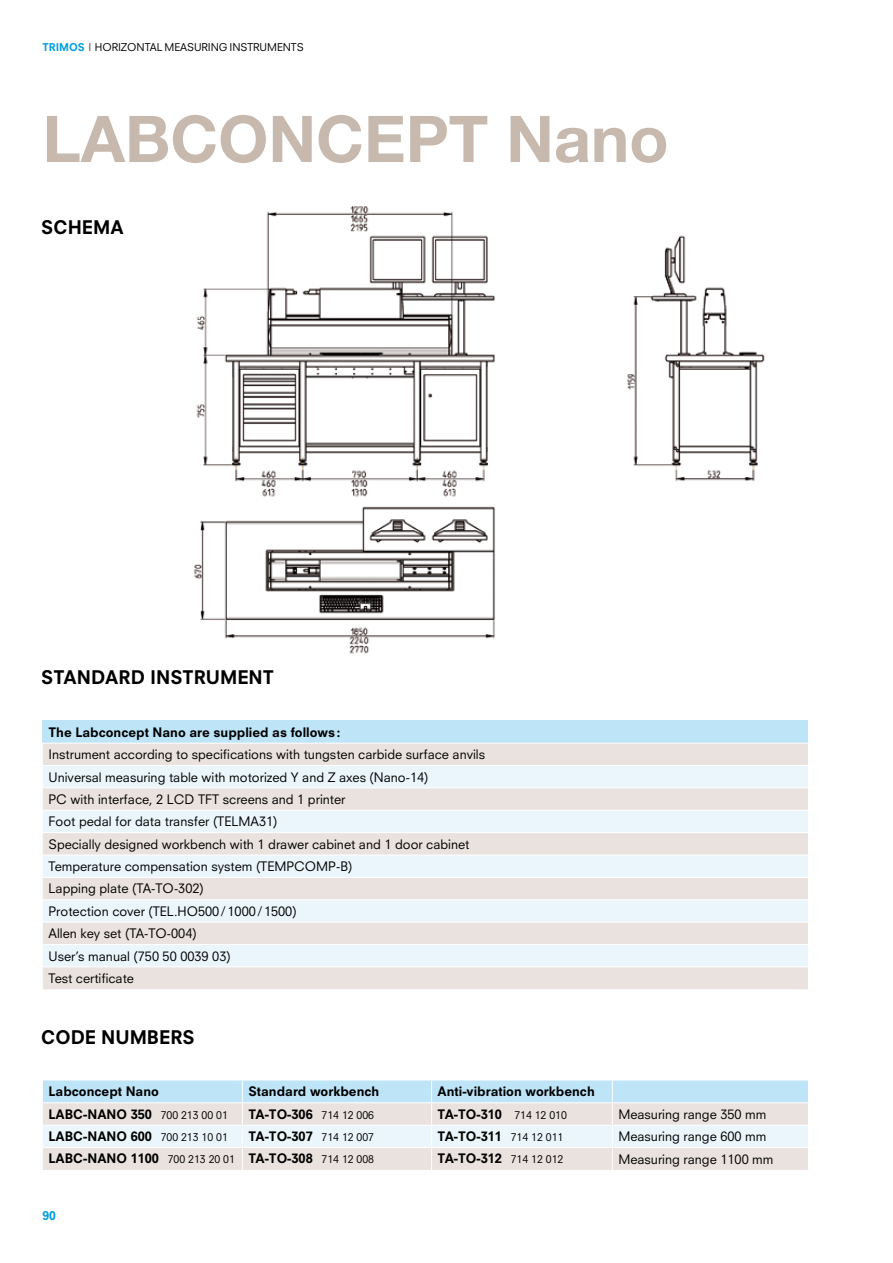
<style>
.page{position:relative;width:893px;height:1263px;background:#fff}
.page>*{position:absolute;margin:0;border:0;box-sizing:border-box;transform-origin:0 0}
.t1{font:700 64.5px "Helvetica Neue";color:#c7b9ae}
.t2{font:800 18.3px "Neuzeit S";color:#000}
.t3{font:12.75px/22.4px "Neuzeit S";color:#000}
.t4{font:800 12.75px "Neuzeit S";color:#000}
.t5{font:800 12px "Neuzeit S";color:#009ee0}
.t6{font:10.5px "Neuzeit S";letter-spacing:-.005em;color:#000}
.s1{font-weight:800;color:#009ee0}
.s2{font-weight:400;font-size:10.5px}
</style>
<div class="page">
<img style="left:194px;top:206px;width:571px;height:448px">
<div style="left:43px;top:721px;width:765px;height:22px;background:#bde4f7"></div>
<div style="left:43px;top:744px;width:765px;height:245px;background:#e9e2de"></div>
<svg style="left:43px;top:766px;width:765px;height:200px;background:#eaedee"></svg>
<hr style="left:43px;top:765px;width:765px;height:1px;background:#fff">
<hr style="left:43px;top:787px;width:765px;height:1px;background:#fff">
<hr style="left:43px;top:810px;width:765px;height:1px;background:#fff">
<hr style="left:43px;top:832px;width:765px;height:1px;background:#fff">
<hr style="left:43px;top:855px;width:765px;height:1px;background:#fff">
<hr style="left:43px;top:899px;width:765px;height:1px;background:#fff">
<hr style="left:43px;top:944px;width:765px;height:1px;background:#fff">
<hr style="left:43px;top:877px;width:765px;height:1px;background:#fff">
<hr style="left:43px;top:922px;width:765px;height:1px;background:#fff">
<hr style="left:43px;top:966px;width:765px;height:1px;background:#fff">
<svg style="left:43px;top:1080px;width:765px;height:90px;background:#dfe8ec"></svg>
<hr style="left:43px;top:1102px;width:199px;height:1px;background:#fff">
<hr style="left:242px;top:1102px;width:190px;height:1px;background:#fff">
<hr style="left:432px;top:1102px;width:180px;height:1px;background:#fff">
<hr style="left:612px;top:1102px;width:196px;height:1px;background:#fff">
<hr style="left:43px;top:1147px;width:199px;height:1px;background:#fff">
<hr style="left:242px;top:1147px;width:190px;height:1px;background:#fff">
<hr style="left:432px;top:1147px;width:180px;height:1px;background:#fff">
<hr style="left:612px;top:1147px;width:196px;height:1px;background:#fff">
<p class="t6" style="left:43px;top:41px;width:263px"><span class="s1">TRI MOS</span> | HORIZONTAL MEASURING INSTRUMENTS</p>
<h1 class="t1" style="left:43px;top:99px;width:628px">LABCONCEPT Nano</h1>
<h2 class="t2" style="left:41px;top:216px;width:84px">SCHEMA</h2>
<h2 class="t2" style="left:41px;top:666px;width:155px">STANDARD IN STRU</h2>
<h2 class="t2" style="left:220px;top:666px;width:42px">MENT</h2>
<p class="t4" style="left:49px;top:724px;width:293px">The Labconcept Nano are supplied as follows:</p>
<p class="t3" style="left:49px;top:743px;width:438px">Instrument according to specifications with tungsten carbide surface anvils Universal measuring table with motorized Y and Z axes (Nano-14)<br>PC with interface, 2 LCD TFT screens and 1 printer<br>Foot pedal for data transfer (TELMA31)<br>Specially designed workbench with 1 drawer cabinet and 1 door cabinet Temperature compensation system (TEMPCOMP-B)<br>Lapping plate (TA-TO-302)<br>Protection cover (TEL.HO500/1000/1500)<br>Allen key set (TA-TO-004)<br>User’s manual (750 50 0039 03)<br>Test certificate</p>
<h2 class="t2" style="left:41px;top:1026px;width:15px">COD</h2>
<h2 class="t2" style="left:85px;top:1026px;width:111px">E NUMBERS</h2>
<p class="t4" style="left:49px;top:1084px;width:112px">Labconcept Nano</p>
<p class="t4" style="left:248px;top:1084px;width:132px">Standard workbench</p>
<p class="t4" style="left:438px;top:1084px;width:159px">Anti-vibration workbench</p>
<p class="t4" style="left:49px;top:1106px;width:181px">LABC-NANO 350 <span class="s2">700 213 00 01</span></p>
<p class="t4" style="left:248px;top:1106px;width:127px">TA-TO-306 <span class="s2">714 12 006</span></p>
<p class="t4" style="left:438px;top:1106px;width:131px">TA-TO-310 <span class="s2">714 12 010</span></p>
<p class="t3" style="left:618px;top:1103px;width:150px">Measuring range 350 mm</p>
<p class="t4" style="left:49px;top:1128px;width:181px">LABC-NANO 600 <span class="s2">700 213 10 01</span></p>
<p class="t4" style="left:248px;top:1128px;width:127px">TA-TO-307 <span class="s2">714 12 007</span></p>
<p class="t4" style="left:438px;top:1128px;width:127px">TA-TO-311 <span class="s2">714 12 011</span></p>
<p class="t3" style="left:618px;top:1125px;width:150px">Measuring range 600 mm</p>
<p class="t4" style="left:49px;top:1151px;width:327px">LABC-NANO 1100 <span class="s2">700 213 20 01</span> TA-TO-308 <span class="s2">714 12 008</span></p>
<p class="t4" style="left:438px;top:1151px;width:127px">TA-TO-312 <span class="s2">714 12 012</span></p>
<p class="t3" style="left:618px;top:1147px;width:157px">Measuring range 1100 mm</p>
<p class="t5" style="left:43px;top:1209px;width:15px">90</p>
</div>
